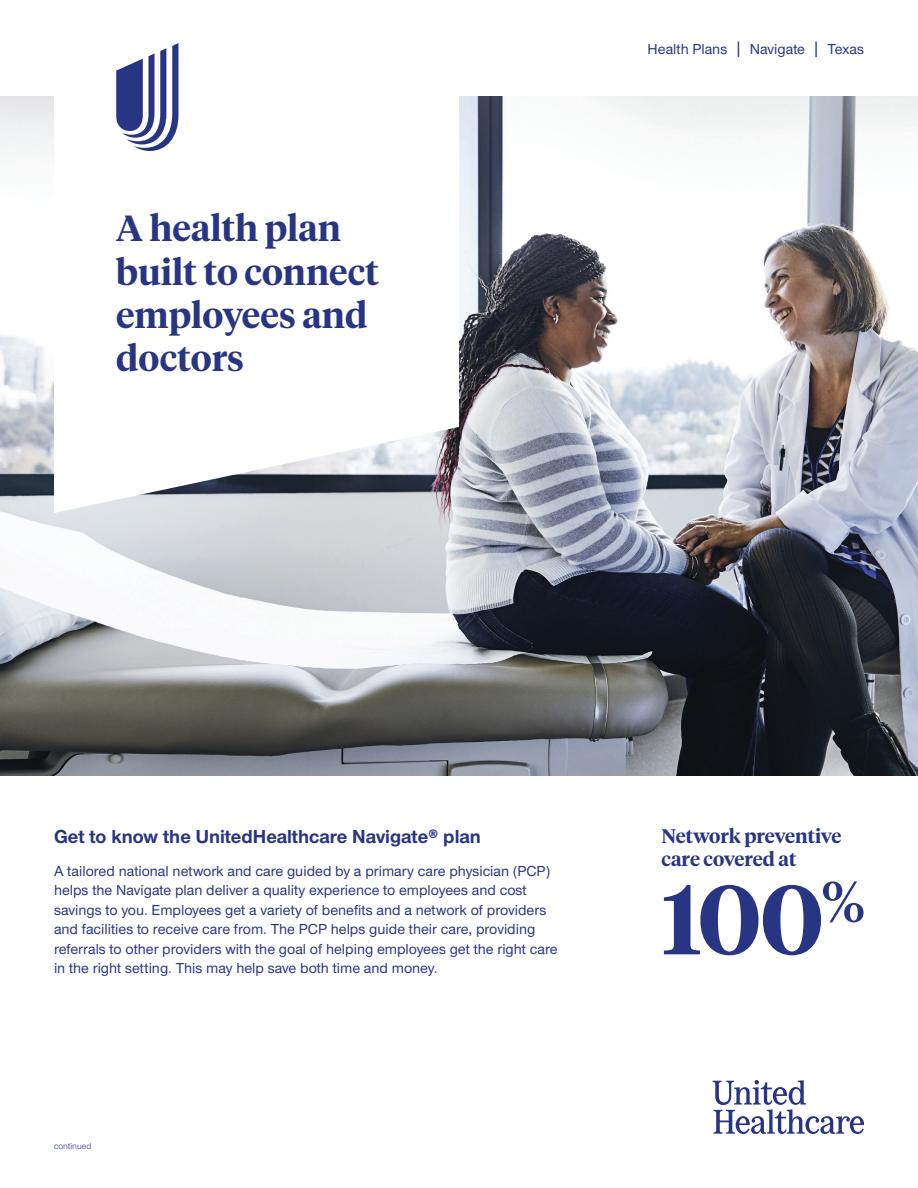
<style>
.page{position:relative;width:918px;height:1188px;background:#fff}
.page>*{position:absolute;margin:0;border:0;box-sizing:border-box;transform-origin:0 0}
.t1{font:600 97.5px "UHC Serif Headline";color:#283582}
.t2{font:600 36px/43.2px "UHC Serif Headline";color:#283582}
.t3{font:700 19.5px "UHC Sans";color:#283582}
.t4{font:600 19.5px/23.4px "UHC Serif Headline";letter-spacing:-.005em;color:#283582}
.t5{font:500 15px/19.5px "UHC Sans";color:#283582}
.t6{font:9px "UHC Sans";color:#283582}
.s1{font-size:18.75px}
</style>
<div class="page">
<img style="left:0;top:97px;width:918px;height:678px">
<svg style="left:54px;top:43px;width:405px;height:470px"></svg>
<svg style="left:116px;top:43px;width:62px;height:108px"></svg>
<svg style="left:713px;top:1080px;width:151px;height:54px"></svg>
<h2 class="t2" style="left:116px;top:205px;width:264px">A health plan built to connect employees and doctors</h2>
<p class="t5" style="left:648px;top:39px;width:218px">Health Plans <span class="s1">|</span> Navigate <span class="s1">|</span> Texas</p>
<h3 class="t3" style="left:54px;top:823px;width:428px">Get to know the UnitedHealthcare Navigate® plan</h3>
<p class="t5" style="left:54px;top:860px;width:505px">A tailored national network and care guided by a primary care physician (PCP) helps the Navigate plan deliver a quality experience to employees and cost savings to you. Employees get a variety of benefits and a network of providers and facilities to receive care from. The PCP helps guide their care, providing referrals to other providers with the goal of helping employees get the right care in the right setting. This may help save both time and money.</p>
<p class="t6" style="left:54px;top:1140px;width:39px">continued</p>
<h3 class="t4" style="left:662px;top:823px;width:181px">Network preventive care covered at</h3>
<h1 class="t1" style="left:662px;top:853px;width:205px">100<sup>%</sup></h1>
</div>
